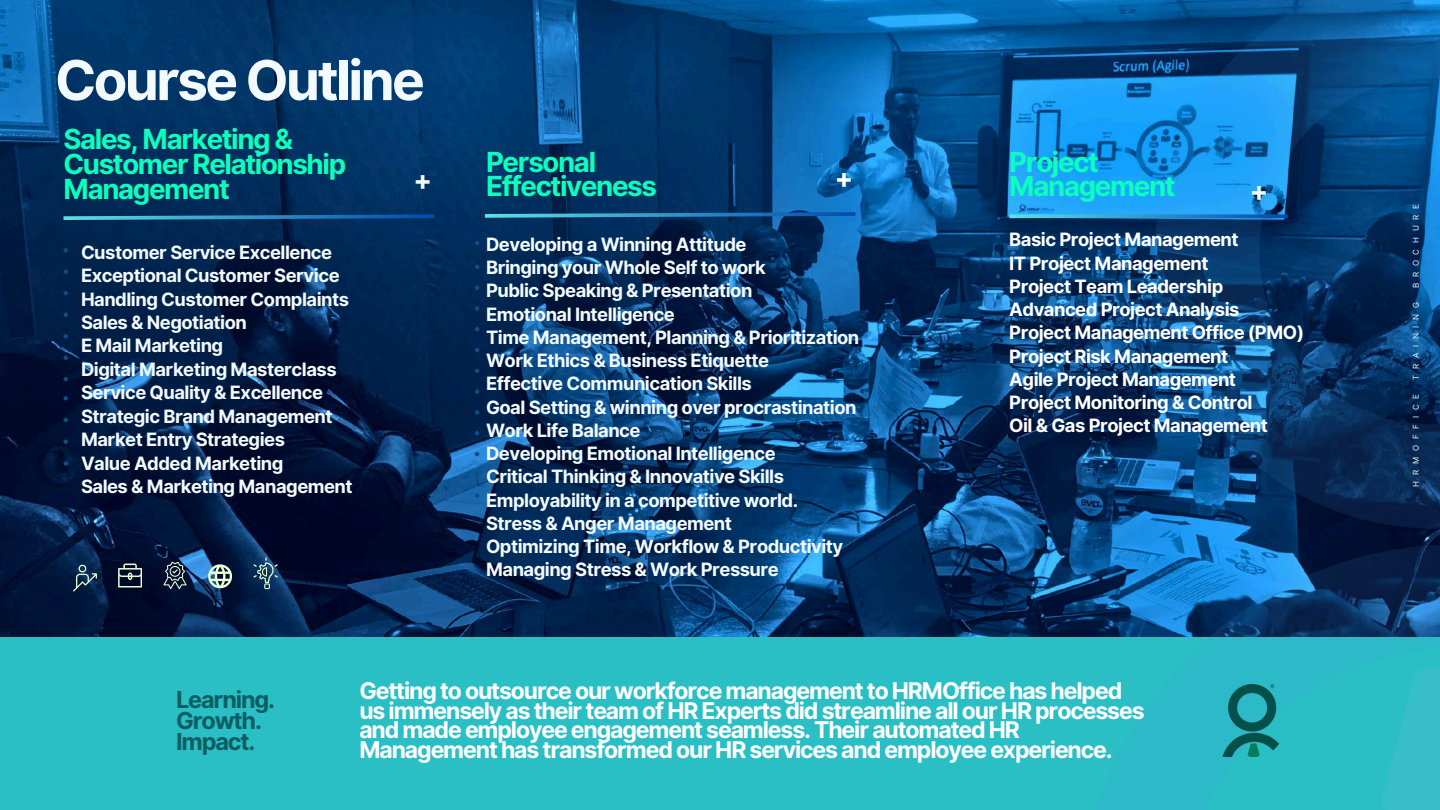
<style>
.page{position:relative;width:1440px;height:810px;background:#fff}
.page>*{position:absolute;margin:0;border:0;box-sizing:border-box;transform-origin:0 0}
.t1{font:700 55px "Inter";letter-spacing:-.05em;color:#f2fafd}
.t2{font:700 27.7px/24.6px "Inter";letter-spacing:-.05em;color:#0bffbd}
.t3{font:700 27.7px "Inter";color:#f2fafd}
.t4{font:700 27.7px "Inter";color:#fff}
.t5{font:700 23.4px/20.8px "Inter";letter-spacing:-.05em;color:#0a5e62}
.t6{font:700 23px/19.9px "Inter";letter-spacing:-.05em;color:#fff}
.t7{font:700 18.4px/23.2px "Inter";letter-spacing:-.03em;color:#f2fafd}
.t8{font:700 18.4px/23.2px "Inter";letter-spacing:-.03em;color:#fff}
.t9{font:8px "Inter";letter-spacing:.72em;color:#f2fafd}
</style>
<div class="page">
<img style="left:0;top:0;width:1086px;height:638px">
<div style="left:0;top:638px;width:1440px;height:172px;background:#2abec5"></div>
<img style="left:1086px;top:0;width:354px;height:810px">
<img style="left:1223px;top:685px;width:55px;height:72px">
<svg style="left:208px;top:564px;width:24px;height:24px"></svg>
<svg style="left:118px;top:564px;width:24px;height:23px"></svg>
<svg style="left:73px;top:565px;width:24px;height:27px"></svg>
<svg style="left:163px;top:562px;width:24px;height:27px"></svg>
<svg style="left:254px;top:557px;width:24px;height:32px"></svg>
<svg style="left:60px;top:212px;width:378px;height:10px;background:#115181"></svg>
<svg style="left:996px;top:234px;width:4px;height:5px"></svg>
<svg style="left:996px;top:253px;width:4px;height:5px"></svg>
<svg style="left:996px;top:274px;width:4px;height:5px"></svg>
<svg style="left:996px;top:295px;width:4px;height:5px"></svg>
<svg style="left:996px;top:316px;width:4px;height:5px"></svg>
<svg style="left:996px;top:339px;width:4px;height:4px"></svg>
<svg style="left:996px;top:360px;width:4px;height:5px"></svg>
<svg style="left:996px;top:380px;width:4px;height:4px"></svg>
<svg style="left:996px;top:401px;width:4px;height:4px"></svg>
<svg style="left:475px;top:241px;width:4px;height:4px"></svg>
<svg style="left:475px;top:265px;width:4px;height:4px"></svg>
<svg style="left:475px;top:285px;width:4px;height:5px"></svg>
<svg style="left:475px;top:306px;width:4px;height:5px"></svg>
<svg style="left:475px;top:327px;width:4px;height:4px"></svg>
<svg style="left:475px;top:348px;width:4px;height:4px"></svg>
<svg style="left:475px;top:369px;width:4px;height:4px"></svg>
<svg style="left:475px;top:389px;width:4px;height:5px"></svg>
<svg style="left:475px;top:410px;width:4px;height:5px"></svg>
<svg style="left:475px;top:431px;width:4px;height:5px"></svg>
<svg style="left:475px;top:452px;width:4px;height:4px"></svg>
<svg style="left:475px;top:473px;width:4px;height:4px"></svg>
<svg style="left:475px;top:493px;width:4px;height:5px"></svg>
<svg style="left:481px;top:210px;width:378px;height:10px;background:#145a8e"></svg>
<svg style="left:63px;top:248px;width:5px;height:4px"></svg>
<svg style="left:63px;top:269px;width:5px;height:5px"></svg>
<svg style="left:63px;top:291px;width:5px;height:4px"></svg>
<svg style="left:63px;top:312px;width:5px;height:5px"></svg>
<svg style="left:63px;top:334px;width:5px;height:4px"></svg>
<svg style="left:63px;top:355px;width:5px;height:5px"></svg>
<svg style="left:63px;top:377px;width:5px;height:4px"></svg>
<svg style="left:63px;top:396px;width:5px;height:4px"></svg>
<svg style="left:63px;top:418px;width:5px;height:4px"></svg>
<svg style="left:63px;top:439px;width:5px;height:5px"></svg>
<svg style="left:63px;top:461px;width:5px;height:5px"></svg>
<svg style="left:1009px;top:214px;width:279px;height:4px"></svg>
<h1 class="t1" style="left:55px;top:47px;width:371px">Course Outline</h1>
<h2 class="t2" style="left:63px;top:127px;width:284px">Sales, Marketing &amp;<br>Customer Relationship<br>Management</h2>
<h2 class="t3" style="left:413px;top:164px;width:20px">+</h2>
<p class="t7" style="left:81px;top:240px;width:273px">Customer Service Excellence<br>Exceptional Customer Service<br>Handling Customer Complaints<br>Sales &amp; Negotiation<br>E Mail Marketing<br>Digital Marketing Masterclass<br>Service Quality &amp; Excellence<br>Strategic Brand Management<br>Market Entry Strategies<br>Value Added Marketing<br>Sales &amp; Marketing Management</p>
<h2 class="t2" style="left:486px;top:149px;width:172px">Personal<br>Effectiveness</h2>
<h2 class="t4" style="left:835px;top:162px;width:20px">+</h2>
<p class="t7" style="left:486px;top:232px;width:375px">Developing a Winning Attitude<br>Bringing your Whole Self to work<br>Public Speaking &amp; Presentation<br>Emotional Intelligence<br>Time Management, Planning &amp; Prioritization Work Ethics &amp; Business Etiquette<br>Effective Communication Skills<br>Goal Setting &amp; winning over procrastination Work Life Balance<br>Developing Emotional Intelligence<br>Critical Thinking &amp; Innovative Skills Employability in a competitive world.<br>Stress &amp; Anger Management<br>Optimizing Time, Workflow &amp; Productivity Managing Stress &amp; Work Pressure</p>
<h2 class="t2" style="left:1009px;top:149px;width:168px">Project<br>Management</h2>
<h2 class="t3" style="left:1250px;top:174px;width:20px">+</h2>
<p class="t8" style="left:1009px;top:228px;width:296px">Basic Project Management<br>IT Project Management<br>Project Team Leadership<br>Advanced Project Analysis<br>Project Management Office (PMO)<br>Project Risk Management<br>Agile Project Management<br>Project Monitoring &amp; Control<br>Oil &amp; Gas Project Management</p>
<p class="t5" style="left:176px;top:689px;width:101px">Learning.<br>Growth.<br>Impact.</p>
<p class="t6" style="left:359px;top:680px;width:787px">Getting to outsource our workforce management to HRMOffice has helped us immensely as their team of HR Experts did streamline all our HR processes and made employee engagement seamless. Their automated HR Management has transformed our HR services and employee experience.</p>
<p class="t9" style="left:1411px;top:288px;width:86px;rotate:-90deg">BROCHURE</p>
<p class="t9" style="left:1411px;top:380px;width:80px;rotate:-90deg">TRAINING</p>
<p class="t9" style="left:1411px;top:487px;width:94px;rotate:-90deg">HRMOFFICE</p>
</div>
